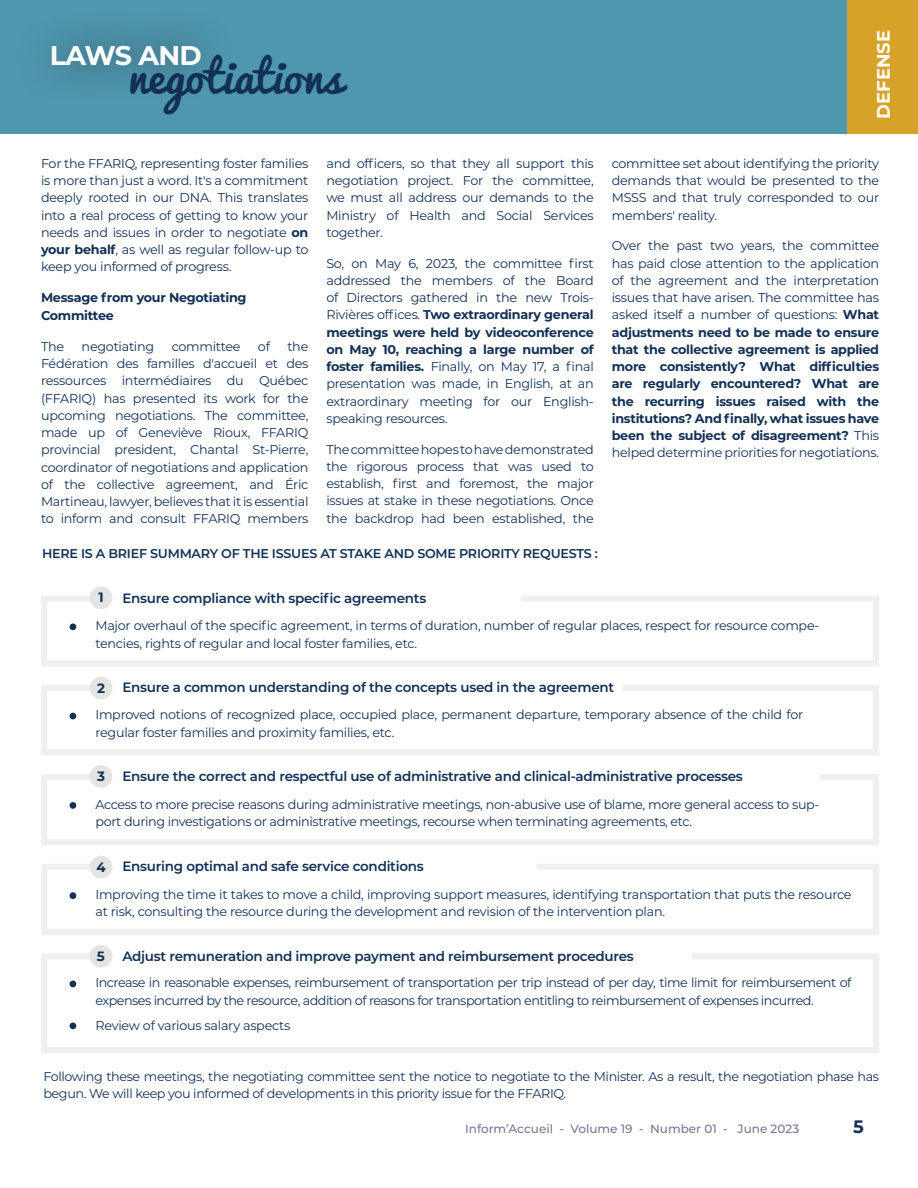
<style>
.page{position:relative;width:918px;height:1188px;background:#fff}
.page>*{position:absolute;margin:0;border:0;box-sizing:border-box;transform-origin:0 0}
.t1{font:45px "Pacifico";color:#133055}
.t2{font:700 27px "Montserrat";letter-spacing:-.025em;color:#fff}
.t3{font:700 18px "Montserrat";color:#fff}
.t4{font:700 18px "Montserrat";color:#133055}
.t5{font:600 13.5px "Montserrat";letter-spacing:-.02em;color:#133055}
.t6{font:700 13.5px "Montserrat";color:#133055}
.t7{font:12.75px/17.2px "Montserrat";letter-spacing:-.03em;color:#133055;text-align:justify}
.t8{font:700 12.75px/17.2px "Montserrat";letter-spacing:-.02em;color:#133055}
.t9{font:600 12.75px "Montserrat";letter-spacing:-.02em;color:#133055}
.t10{font:500 12px "Montserrat";color:#767993}
.s1{font-weight:700}
.s2{font-weight:400}
</style>
<div class="page">
<div style="left:0;top:0;width:918px;height:134px;background:#4e97af"></div>
<div style="left:15px;top:10px;width:221px;height:92px;background:#221f1f;opacity:.75"></div>
<div style="left:847px;top:0;width:71px;height:134px;background:#d6a228"></div>
<div style="left:41px;top:596px;width:838px;height:70px;border:6px solid #efefee"></div>
<div style="left:112px;top:585px;width:409px;height:26px;background:#fff"></div>
<div style="left:41px;top:685px;width:838px;height:70px;border:6px solid #efefee"></div>
<div style="left:112px;top:674px;width:511px;height:26px;background:#fff"></div>
<div style="left:41px;top:774px;width:838px;height:71px;border:6px solid #efefee"></div>
<div style="left:112px;top:763px;width:708px;height:26px;background:#fff"></div>
<div style="left:41px;top:864px;width:838px;height:71px;border:6px solid #efefee"></div>
<div style="left:112px;top:853px;width:425px;height:26px;background:#fff"></div>
<div style="left:41px;top:953px;width:838px;height:100px;border:6px solid #efefee"></div>
<div style="left:112px;top:943px;width:580px;height:26px;background:#fff"></div>
<div style="left:90px;top:586px;width:22px;height:23px;background:#e4e4e3;border-radius:50%"></div>
<div style="left:90px;top:677px;width:22px;height:22px;background:#e4e4e3;border-radius:50%"></div>
<div style="left:90px;top:765px;width:22px;height:23px;background:#e4e4e3;border-radius:50%"></div>
<div style="left:90px;top:856px;width:22px;height:22px;background:#e4e4e3;border-radius:50%"></div>
<div style="left:90px;top:945px;width:22px;height:23px;background:#e4e4e3;border-radius:50%"></div>
<svg style="left:70px;top:981px;width:6px;height:6px"></svg>
<div style="left:70px;top:1022px;width:6px;height:7px;background:#133055;border-radius:50%"></div>
<div style="left:70px;top:892px;width:6px;height:7px;background:#133055;border-radius:50%"></div>
<div style="left:70px;top:802px;width:6px;height:7px;background:#133055;border-radius:50%"></div>
<svg style="left:70px;top:713px;width:6px;height:6px"></svg>
<div style="left:70px;top:623px;width:6px;height:7px;background:#133055;border-radius:50%"></div>
<h2 class="t2" style="left:50px;top:41px;width:154px">LAWS AND</h2>
<h1 class="t1" style="left:128px;top:52px;width:216px">negotiations</h1>
<h3 class="t3" style="left:874px;top:119px;width:90px;rotate:-90deg">DEFENSE</h3>
<p class="t7" style="left:41px;top:155px;width:269px">For the FFARIQ, representing foster families is more than just a word. It's a commitment deeply rooted in our DNA. This translates into a real process of getting to know your needs and issues in order to negotiate <span class="s1">on your behalf</span>, as well as regular follow-up to keep you informed of progress.</p>
<p class="t8" style="left:41px;top:289px;width:207px;line-height:18px">Message from your Negotiating<br>Committee</p>
<p class="t7" style="left:41px;top:338px;width:25px">The</p>
<p class="t7" style="left:82px;top:338px;width:74px">negotiating</p>
<p class="t7" style="left:172px;top:338px;width:70px">committee</p>
<p class="t7" style="left:258px;top:338px;width:14px">of</p>
<p class="t7" style="left:41px;top:338px;width:269px;text-indent:246px">the Fédération des familles d'accueil et des ressources intermédiaires du Québec (FFARIQ) has presented its work for the upcoming negotiations. The committee, made up of Geneviève Rioux, FFARIQ provincial president, Chantal St-Pierre, coordinator of negotiations and application of the collective agreement, and Éric Martineau, lawyer, believes that it is essential to inform and consult FFARIQ members</p>
<p class="t7" style="left:326px;top:155px;width:269px">and officers, so that they all support this negotiation project. For the committee, we must all address our demands to the Ministry of Health and Social Services together.</p>
<p class="t7" style="left:326px;top:255px;width:269px">So, on May 6, 2023, the committee first addressed the members of the Board of Directors gathered in the new Trois-Rivières offices. <span class="s1">Two extraordinary general meetings were held by videoconference on May 10, reaching a large number of foster families.</span> Finally, on May 17, a final presentation was made, in English, at an extraordinary meeting for our English&shy;speaking resources.</p>
<p class="t7" style="left:326px;top:441px;width:269px">The committee hopes to have demonstrated the rigorous process that was used to establish, first and foremost, the major issues at stake in these negotiations. Once the backdrop had been established, the</p>
<p class="t9" style="left:42px;top:548px;width:557px">HERE IS A BRIEF SUMMARY OF THE ISSUES AT STAKE AND SOME PRIORITY REQUESTS :</p>
<p class="t6" style="left:98px;top:590px;width:7px">1</p>
<p class="t5" style="left:122px;top:592px;width:305px">Ensure compliance with specific agreements</p>
<p class="t7" style="left:612px;top:155px;width:269px">committee set about identifying the priority demands that would be presented to the MSSS and that truly corresponded to our members' reality.</p>
<p class="t8" style="left:612px;top:238px;width:269px;text-align:justify"><span class="s2">Over the past two years, the committee has paid close attention to the application of the agreement and the interpretation issues that have arisen. The committee has asked itself a number of questions:</span> What adjustments need to be made to ensure that the collective agreement is applied more consistently? What difficulties are regularly encountered? What are the recurring issues raised with the institutions? And finally, what issues have been the subject of disagreement? <span class="s2">This helped determine priorities for negotiations.</span></p>
<p class="t7" style="left:95px;top:617px;width:726px;line-height:18px">Major overhaul of the specific agreement, in terms of duration, number of regular places, respect for resource compe&shy;tencies, rights of regular and local foster families, etc.</p>
<p class="t6" style="left:97px;top:680px;width:9px">2</p>
<p class="t5" style="left:122px;top:681px;width:493px">Ensure a common understanding of the concepts used in the agreement</p>
<p class="t7" style="left:95px;top:707px;width:709px">Improved notions of recognized place, occupied place, permanent departure, temporary absence of the child for regular foster families and proximity families, etc.</p>
<p class="t6" style="left:97px;top:769px;width:9px">3</p>
<p class="t5" style="left:122px;top:771px;width:622px">Ensure the correct and respectful use of administrative and clinical-administrative processes</p>
<p class="t7" style="left:95px;top:796px;width:726px">Access to more precise reasons during administrative meetings, non-abusive use of blame, more general access to sup&shy;port during investigations or administrative meetings, recourse when terminating agreements, etc.</p>
<p class="t6" style="left:96px;top:859px;width:11px">4</p>
<p class="t5" style="left:122px;top:860px;width:303px">Ensuring optimal and safe service conditions</p>
<p class="t7" style="left:95px;top:886px;width:758px">Improving the time it takes to move a child, improving support measures, identifying transportation that puts the resource at risk, consulting the resource during the development and revision of the intervention plan.</p>
<p class="t6" style="left:97px;top:949px;width:10px">5</p>
<p class="t5" style="left:122px;top:950px;width:513px">Adjust remuneration and improve payment and reimbursement procedures</p>
<p class="t7" style="left:95px;top:974px;width:758px">Increase in reasonable expenses, reimbursement of transportation per trip instead of per day, time limit for reimbursement of expenses incurred by the resource, addition of reasons for transportation entitling to reimbursement of expenses incurred.</p>
<p class="t7" style="left:95px;top:1017px;width:196px">Review of various salary aspects</p>
<p class="t7" style="left:43px;top:1068px;width:837px">Following these meetings, the negotiating committee sent the notice to negotiate to the Minister. As a result, the negotiation phase has begun. We will keep you informed of developments in this priority issue for the FFARIQ.</p>
<p class="t10" style="left:465px;top:1121px;width:336px">Inform’Accueil - Volume 19 - Number 01 - June 2023</p>
<h3 class="t4" style="left:853px;top:1117px;width:12px">5</h3>
</div>
